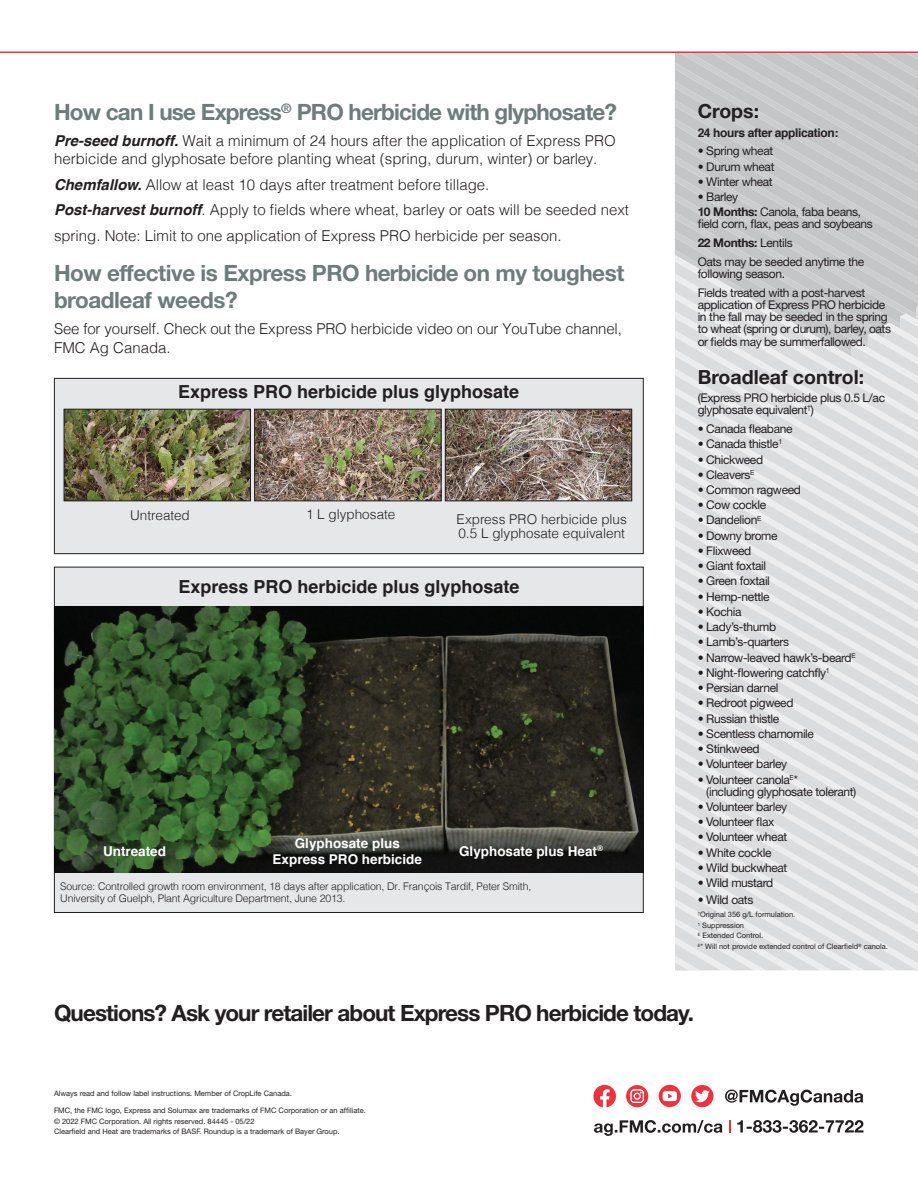
<style>
.page{position:relative;width:918px;height:1188px;background:#fff}
.page>*{position:absolute;margin:0;border:0;box-sizing:border-box;transform-origin:0 0}
.t1{font:700 22.5px/27px "Helvetica Neue";letter-spacing:-.035em;color:#6e7c7c}
.t2{font:700 22.5px "Helvetica Neue";letter-spacing:-.04em;color:#231f20}
.t3{font:700 19.5px "Helvetica Neue";color:#231f20}
.t4{font:700 18px "Helvetica";color:#231f20}
.t5{font:300 15px/18.8px "Helvetica";color:#231f20}
.t6{font:300 13.5px/13.5px "Helvetica";color:#231f20}
.t7{font:700 13.5px/16.2px "Helvetica";color:#fff;text-align:center}
.t8{font:12px/12px "Helvetica Neue";letter-spacing:-.03em;color:#231f20}
.t9{font:700 12px "Helvetica";letter-spacing:-.03em;color:#231f20}
.t10{font:300 10.5px/12.6px "Helvetica";letter-spacing:-.015em;color:#231f20}
.t11{font:7.5px/10.5px "Helvetica Neue";color:#231f20}
.s1{font-weight:700;font-style:italic}
.s2{font-weight:700}
</style>
<div class="page">
<svg style="left:675px;top:53px;width:243px;height:202px;background:#c7c8ca"></svg>
<svg style="left:675px;top:255px;width:243px;height:715px;background:#dfe0e1"></svg>
<hr style="left:0;top:52px;width:918px;height:1px;background:#ee3340">
<div style="left:54px;top:378px;width:589px;height:176px;background:#e6e7e9"></div>
<div style="left:54px;top:378px;width:590px;height:176px;border:1px solid #231f20"></div>
<img style="left:66px;top:411px;width:183px;height:88px">
<div style="left:64px;top:409px;width:187px;height:92px;border:1px solid #231f20"></div>
<img style="left:256px;top:411px;width:183px;height:88px">
<div style="left:254px;top:409px;width:187px;height:92px;border:1px solid #231f20"></div>
<img style="left:447px;top:411px;width:183px;height:88px">
<div style="left:445px;top:409px;width:187px;height:92px;border:1px solid #231f20"></div>
<div style="left:54px;top:567px;width:589px;height:345px;background:#e6e7e9"></div>
<img style="left:54px;top:606px;width:590px;height:267px">
<svg style="left:725px;top:1090px;width:138px;height:16px"></svg>
<svg style="left:737px;top:1120px;width:126px;height:13px"></svg>
<svg style="left:729px;top:1120px;width:2px;height:13px"></svg>
<div style="left:691px;top:1085px;width:22px;height:22px;background:#ee3340;border-radius:50%"></div>
<svg style="left:695px;top:1090px;width:15px;height:12px"></svg>
<svg style="left:594px;top:1120px;width:128px;height:16px"></svg>
<svg style="left:626px;top:1085px;width:22px;height:22px"></svg>
<div style="left:659px;top:1085px;width:22px;height:22px;background:#ee3340;border-radius:50%"></div>
<svg style="left:663px;top:1091px;width:14px;height:10px"></svg>
<svg style="left:593px;top:1085px;width:23px;height:22px"></svg>
<h1 class="t1" style="left:54px;top:98px;width:565px">How can I use Express<sup>®</sup> PRO herbicide with glyphosate?</h1>
<p class="t5" style="left:54px;top:130px;width:563px"><span class="s1">Pre-seed burnoff.</span> Wait a minimum of 24 hours after the application of Express PRO herbicide and glyphosate before planting wheat (spring, durum, winter) or barley.</p>
<p class="t5" style="left:54px;top:171px;width:577px;line-height:25.5px"><span class="s1">Chemfallow.</span> Allow at least 10 days after treatment before tillage.<br><span class="s1">Post-harvest burnoff</span>. Apply to fields where wheat, barley or oats will be seeded next spring. Note: Limit to one application of Express PRO herbicide per season.</p>
<h1 class="t1" style="left:54px;top:259px;width:572px">How effective is Express PRO herbicide on my toughest broadleaf weeds?</h1>
<p class="t5" style="left:54px;top:318px;width:569px">See for yourself. Check out the Express PRO herbicide video on our YouTube channel,<br>FMC Ag Canada.</p>
<h3 class="t4" style="left:178px;top:377px;width:343px">Express PRO herbicide plus glyphosate</h3>
<p class="t6" style="left:130px;top:507px;width:61px">Untreated</p>
<p class="t6" style="left:306px;top:506px;width:91px">1 L glyphosate</p>
<p class="t6" style="left:456px;top:512px;width:172px">Express PRO herbicide plus<br>0.5 L glyphosate equivalent</p>
<h3 class="t4" style="left:178px;top:572px;width:343px">Express PRO herbicide plus glyphosate</h3>
<p class="t7" style="left:103px;top:843px;width:65px">Untreated</p>
<p class="t7" style="left:273px;top:835px;width:151px">Glyphosate plus<br>Express PRO herbicide</p>
<p class="t7" style="left:459px;top:843px;width:145px">Glyphosate plus Heat<sup>®</sup></p>
<p class="t10" style="left:60px;top:879px;width:473px">Source: Controlled growth room environment, 18 days after application, Dr. François Tardif, Peter Smith,<br>University of Guelph, Plant Agriculture Department, June 2013.</p>
<h2 class="t3" style="left:698px;top:99px;width:63px">Crops:</h2>
<p class="t9" style="left:698px;top:123px;width:142px">24 hours after application:</p>
<p class="t8" style="left:698px;top:145px;width:77px">• Spring wheat</p>
<p class="t8" style="left:698px;top:160px;width:78px">• Durum wheat</p>
<p class="t8" style="left:698px;top:175px;width:77px">• Winter wheat</p>
<p class="t8" style="left:698px;top:189px;width:165px;line-height:15.3px">• Barley<br><span class="s2">10 Months:</span> Canola, faba beans,</p>
<p class="t8" style="left:698px;top:214px;width:177px;line-height:18.8px">field corn, flax, peas and soybeans<br><span class="s2">22 Months:</span> Lentils<br>Oats may be seeded anytime the</p>
<p class="t8" style="left:698px;top:264px;width:169px;line-height:18.8px">following season.<br>Fields treated with a post-harvest</p>
<p class="t8" style="left:698px;top:298px;width:195px">application of Express PRO herbicide in the fall may be seeded in the spring to wheat (spring or durum), barley, oats</p>
<p class="t8" style="left:698px;top:336px;width:170px">or fields may be summerfallowed.</p>
<h2 class="t3" style="left:698px;top:365px;width:168px">Broadleaf control:</h2>
<p class="t8" style="left:698px;top:392px;width:189px">(Express PRO herbicide plus 0.5 L/ac glyphosate equivalent<sup>†</sup>)</p>
<p class="t8" style="left:698px;top:423px;width:96px">• Canada fleabane</p>
<p class="t8" style="left:698px;top:438px;width:86px">• Canada thistle<sup>1</sup></p>
<p class="t8" style="left:698px;top:453px;width:67px">• Chickweed</p>
<p class="t8" style="left:698px;top:468px;width:58px">• Cleavers<sup>E</sup></p>
<p class="t8" style="left:698px;top:484px;width:105px">• Common ragweed</p>
<p class="t8" style="left:698px;top:499px;width:70px">• Cow cockle</p>
<p class="t8" style="left:698px;top:514px;width:65px">• Dandelion<sup>E</sup></p>
<p class="t8" style="left:698px;top:529px;width:81px">• Downy brome</p>
<p class="t8" style="left:698px;top:545px;width:55px">• Flixweed</p>
<p class="t8" style="left:698px;top:560px;width:70px">• Giant foxtail</p>
<p class="t8" style="left:698px;top:575px;width:74px">• Green foxtail</p>
<p class="t8" style="left:698px;top:590px;width:73px">• Hemp-nettle</p>
<p class="t8" style="left:698px;top:605px;width:45px">• Kochia</p>
<p class="t8" style="left:698px;top:621px;width:80px">• Lady’s-thumb</p>
<p class="t8" style="left:698px;top:636px;width:93px">• Lamb’s-quarters</p>
<p class="t8" style="left:698px;top:651px;width:159px">• Narrow-leaved hawk’s-beard<sup>E</sup></p>
<p class="t8" style="left:698px;top:666px;width:134px">• Night-flowering catchfly<sup>1</sup></p>
<p class="t8" style="left:698px;top:682px;width:82px">• Persian darnel</p>
<p class="t8" style="left:698px;top:697px;width:97px">• Redroot pigweed</p>
<p class="t8" style="left:698px;top:712px;width:83px">• Russian thistle</p>
<p class="t8" style="left:698px;top:727px;width:118px">• Scentless chamomile</p>
<p class="t8" style="left:698px;top:743px;width:63px">• Stinkweed</p>
<p class="t8" style="left:698px;top:758px;width:91px">• Volunteer barley</p>
<p class="t8" style="left:706px;top:773px;width:152px;text-indent:-9px">• Volunteer canola<sup>E</sup>*<br>(including glyphosate tolerant)</p>
<p class="t8" style="left:698px;top:800px;width:91px">• Volunteer barley</p>
<p class="t8" style="left:698px;top:816px;width:78px">• Volunteer flax</p>
<p class="t8" style="left:698px;top:831px;width:91px">• Volunteer wheat</p>
<p class="t8" style="left:698px;top:846px;width:75px">• White cockle</p>
<p class="t8" style="left:698px;top:861px;width:91px">• Wild buckwheat</p>
<p class="t8" style="left:698px;top:877px;width:77px">• Wild mustard</p>
<p class="t8" style="left:698px;top:893px;width:57px">• Wild oats</p>
<p class="t11" style="left:698px;top:909px;width:192px"><sup>†</sup>Original 356 g/L formulation.<br><sup>1</sup> Suppression<br><sup>E</sup> Extended Control.<br><sup>E</sup>* Will not provide extended control of Clearfield<sup>®</sup> canola.</p>
<h1 class="t2" style="left:54px;top:999px;width:642px">Questions? Ask your retailer about Express PRO herbicide today.</h1>
<p class="t11" style="left:54px;top:1088px;width:239px">Always read and follow label instructions. Member of CropLife Canada.</p>
<p class="t11" style="left:54px;top:1105px;width:313px">FMC, the FMC logo, Express and Solumax are trademarks of FMC Corporation or an affiliate. © 2022 FMC Corporation. All rights reserved. 84445 - 05/22<br>Clearfield and Heat are trademarks of BASF. Roundup is a trademark of Bayer Group.</p>
</div>
